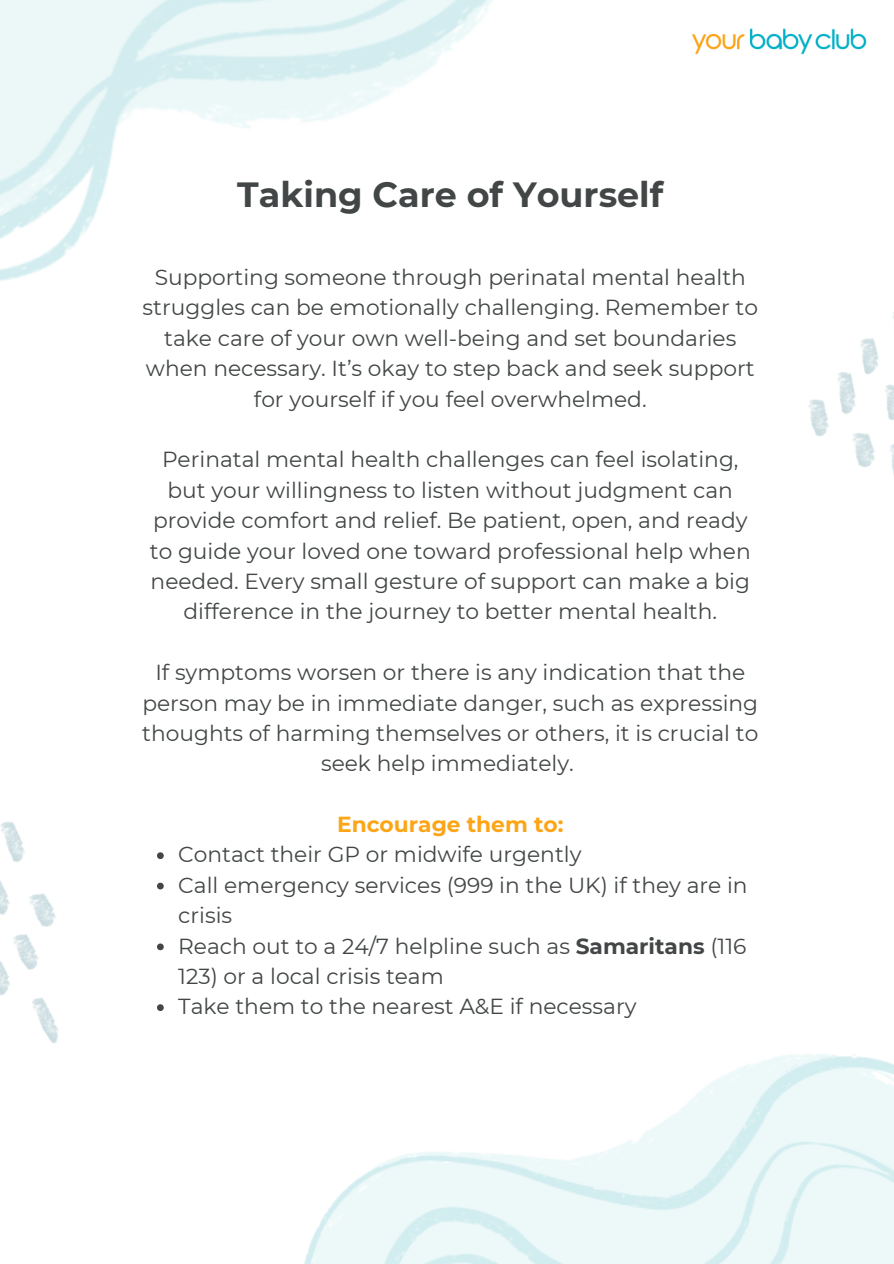
<style>
.page{position:relative;width:894px;height:1264px;background:#fff}
.page>*{position:absolute;margin:0;border:0;box-sizing:border-box;transform-origin:0 0}
.t1{font:700 34.95px "Montserrat";color:#434646}
.t2{font:21.75px/30.3px "Montserrat";color:#434646;text-align:center}
.t3{font:700 21.75px "Montserrat";color:#fca517}
.s1{font-weight:700}
</style>
<div class="page">
<img style="left:304px;top:1054px;width:589px;height:209px">
<img style="left:0;top:0;width:493px;height:281px">
<img style="left:0;top:822px;width:162px;height:222px">
<img style="left:808px;top:317px;width:85px;height:153px">
<img style="left:691px;top:28px;width:176px;height:27px">
<svg style="left:157px;top:852px;width:7px;height:7px"></svg>
<svg style="left:157px;top:882px;width:7px;height:7px"></svg>
<svg style="left:157px;top:943px;width:7px;height:7px"></svg>
<svg style="left:157px;top:1004px;width:7px;height:7px"></svg>
<h1 class="t1" style="left:237px;top:173px;width:427px">Taking Care of Yourself</h1>
<p class="t2" style="left:143px;top:262px;width:616px">Supporting someone through perinatal mental health struggles can be emotionally challenging. Remember to take care of your own well-being and set boundaries when necessary. It’s okay to step back and seek support for yourself if you feel overwhelmed.</p>
<p class="t2" style="left:150px;top:444px;width:602px">Perinatal mental health challenges can feel isolating, but your willingness to listen without judgment can provide comfort and relief. Be patient, open, and ready to guide your loved one toward professional help when needed. Every small gesture of support can make a big difference in the journey to better mental health.</p>
<p class="t2" style="left:142px;top:657px;width:617px">If symptoms worsen or there is any indication that the person may be in immediate danger, such as expressing thoughts of harming themselves or others, it is crucial to seek help immediately.</p>
<p class="t3" style="left:337px;top:811px;width:228px">Encourage them to:</p>
<h2 class="t2" style="left:178px;top:839px;width:404px">Contact their GP or midwife urgently</h2>
<p class="t2" style="left:178px;top:869px;width:571px;text-align:left">Call emergency services (999 in the UK) if they are in crisis</p>
<p class="t2" style="left:178px;top:930px;width:569px;text-align:left">Reach out to a 24/7 helpline such as <span class="s1">Samaritans</span> (116<br>123) or a local crisis team</p>
<p class="t2" style="left:178px;top:991px;width:460px">Take them to the nearest A&amp;E if necessary</p>
</div>
